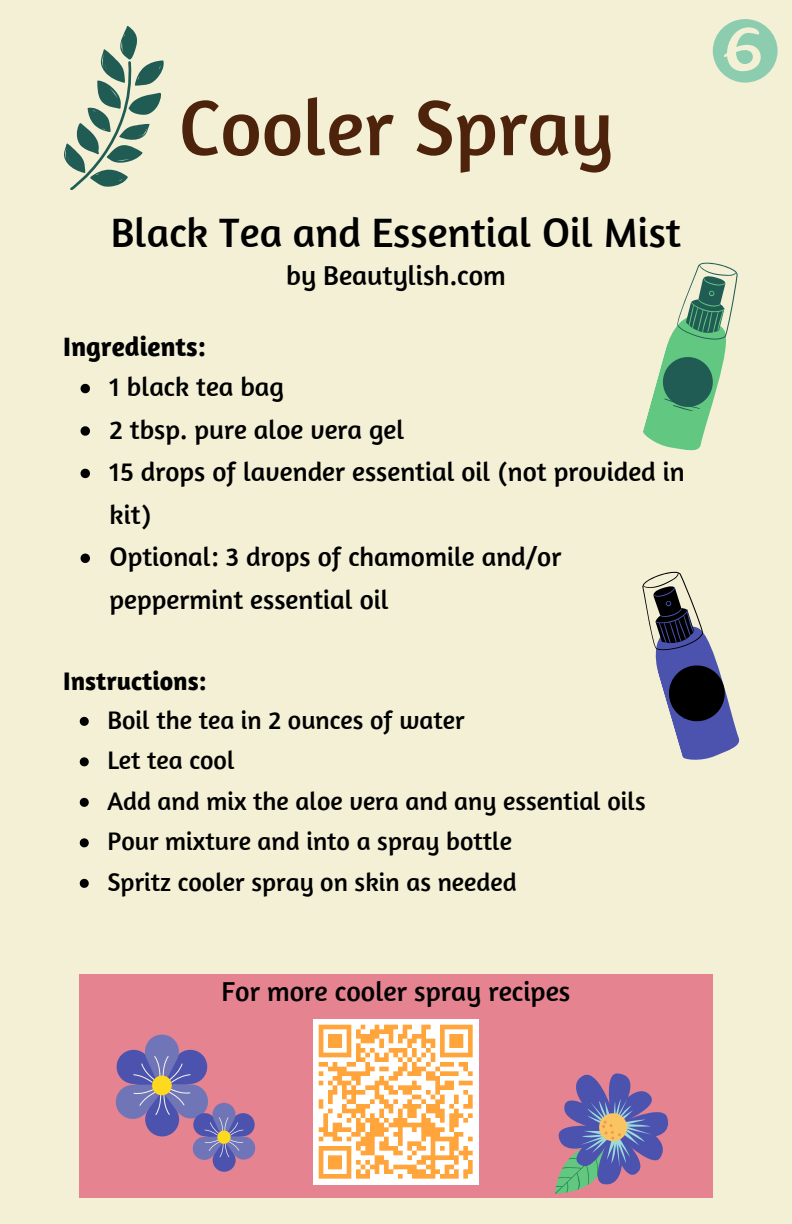
<style>
.page{position:relative;width:792px;height:1224px;background:#f3f0d6}
.page>*{position:absolute;margin:0;border:0;box-sizing:border-box;transform-origin:0 0}
.t1{font:80px "Amaranth";color:#4d230b}
.t2{font:42px "Amaranth";color:#000}
.t3{font:28px "Amaranth";color:#000}
.t4{font:27.2px/42.4px "Amaranth";color:#000}
.t5{font:700 27.2px "Amaranth";color:#000}
.t6{font:26px "Amaranth";color:#000}
.t7{font:700 26px "Amaranth";color:#000}
</style>
<div class="page">
<svg style="left:81px;top:384px;width:9px;height:9px"></svg>
<svg style="left:81px;top:426px;width:9px;height:10px"></svg>
<svg style="left:81px;top:469px;width:9px;height:9px"></svg>
<svg style="left:81px;top:554px;width:9px;height:9px"></svg>
<div style="left:79px;top:974px;width:634px;height:224px;background:#e58391"></div>
<img style="left:314px;top:1020px;width:165px;height:165px">
<svg style="left:643px;top:262px;width:95px;height:189px"></svg>
<svg style="left:64px;top:26px;width:100px;height:164px"></svg>
<svg style="left:80px;top:717px;width:9px;height:9px"></svg>
<svg style="left:80px;top:757px;width:9px;height:9px"></svg>
<svg style="left:80px;top:798px;width:9px;height:9px"></svg>
<svg style="left:80px;top:838px;width:9px;height:9px"></svg>
<svg style="left:80px;top:879px;width:9px;height:9px"></svg>
<svg style="left:115px;top:1035px;width:141px;height:137px"></svg>
<svg style="left:555px;top:1073px;width:113px;height:121px"></svg>
<svg style="left:713px;top:19px;width:64px;height:64px"></svg>
<svg style="left:642px;top:571px;width:98px;height:189px"></svg>
<p class="t1" style="left:179px;top:77px;width:436px">Cooler Spray</p>
<p class="t2" style="left:111px;top:206px;width:572px">Black Tea and Essential Oil Mist</p>
<p class="t5" style="left:63px;top:329px;width:144px">Ingredients:</p>
<p class="t3" style="left:286px;top:257px;width:221px">by Beautylish.com</p>
<p class="t4" style="left:110px;top:365px;width:176px">1 black tea bag</p>
<p class="t4" style="left:110px;top:408px;width:296px">2 tbsp. pure aloe vera gel</p>
<p class="t4" style="left:110px;top:450px;width:577px">15 drops of lavender essential oil (not provided in kit)</p>
<p class="t4" style="left:110px;top:535px;width:453px">Optional: 3 drops of chamomile and/or peppermint essential oil</p>
<p class="t7" style="left:63px;top:664px;width:145px">Instructions:</p>
<p class="t6" style="left:107px;top:703px;width:359px">Boil the tea in 2 ounces of water</p>
<p class="t6" style="left:107px;top:744px;width:129px">Let tea cool</p>
<p class="t6" style="left:107px;top:784px;width:540px">Add and mix the aloe vera and any essential oils</p>
<p class="t6" style="left:107px;top:825px;width:406px">Pour mixture and into a spray bottle</p>
<p class="t6" style="left:107px;top:865px;width:411px">Spritz cooler spray on skin as needed</p>
<p class="t3" style="left:222px;top:974px;width:350px">For more cooler spray recipes</p>
</div>
